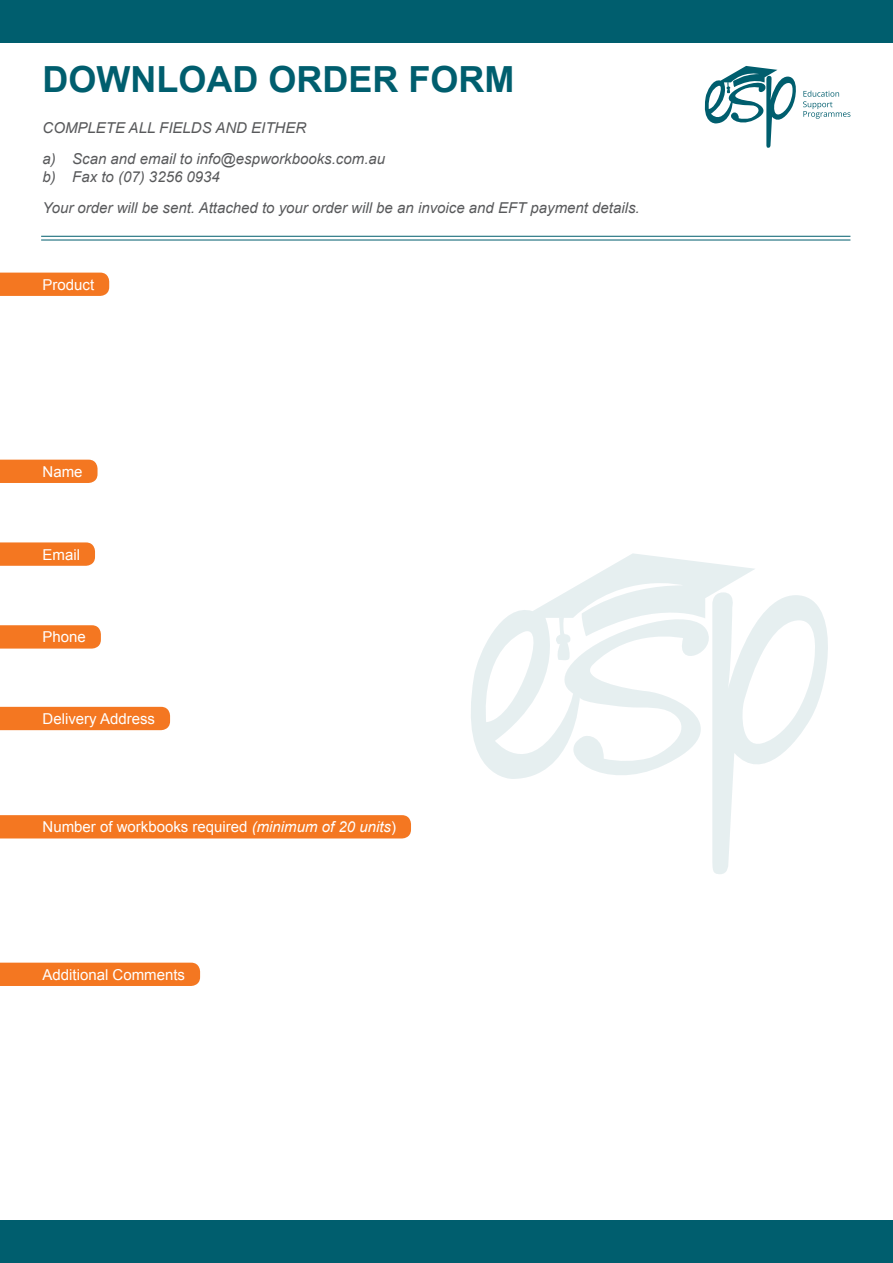
<style>
.page{position:relative;width:893px;height:1263px;background:#fff}
.page>*{position:absolute;margin:0;border:0;box-sizing:border-box;transform-origin:0 0}
.t1{font:700 36px "Arial";color:#005e6e}
.t2{font:italic 15px/30.8px "Arial";color:#58595b}
.t3{font:15px "Arial";color:#fff}
.s1{font-style:italic}
</style>
<div class="page">
<div style="left:0;top:273px;width:109px;height:23px;background:#f47721"></div>
<div style="left:0;top:460px;width:98px;height:23px;background:#f47721"></div>
<svg style="left:0;top:542px;width:95px;height:24px;background:#f47c2a"></svg>
<svg style="left:0;top:625px;width:101px;height:24px;background:#f47c2a"></svg>
<div style="left:0;top:707px;width:170px;height:23px;background:#f47721"></div>
<div style="left:0;top:815px;width:411px;height:23px;background:#f47721"></div>
<div style="left:0;top:963px;width:200px;height:23px;background:#f47721"></div>
<svg style="left:704px;top:66px;width:146px;height:82px"></svg>
<svg style="left:471px;top:553px;width:283px;height:226px"></svg>
<svg style="left:711px;top:592px;width:117px;height:282px"></svg>
<svg style="left:556px;top:616px;width:14px;height:46px"></svg>
<hr style="left:41px;top:236px;width:809px;height:1px;background:#005e6e">
<hr style="left:41px;top:240px;width:809px;height:1px;background:#005e6e">
<div style="left:0;top:1220px;width:893px;height:43px;background:#005e6e"></div>
<div style="left:0;top:0;width:893px;height:43px;background:#005e6e"></div>
<h1 class="t1" style="left:43px;top:55px;width:473px">DOWNLOAD ORDER FORM</h1>
<p class="t2" style="left:43px;top:113px;width:344px">Complete all fields and either<br>a) Scan and email to info@espworkbooks.com.au</p>
<p class="t2" style="left:43px;top:161px;width:467px">b) Fax to (07) 3256 0934<br>Your order will be sent. Attached to your order will be an invoice and EFT</p>
<p class="t2" style="left:531px;top:192px;width:111px">payment details.</p>
<p class="t3" style="left:43px;top:275px;width:53px">Product</p>
<p class="t3" style="left:43px;top:462px;width:42px">Name</p>
<p class="t3" style="left:43px;top:544px;width:39px">Email</p>
<p class="t3" style="left:43px;top:627px;width:45px">Phone</p>
<p class="t3" style="left:43px;top:709px;width:114px">Delivery Address</p>
<p class="t3" style="left:43px;top:817px;width:355px">Number of workbooks required <span class="s1">(minimum of 20 units</span>)</p>
<p class="t3" style="left:43px;top:965px;width:144px">Additional Comments</p>
</div>
